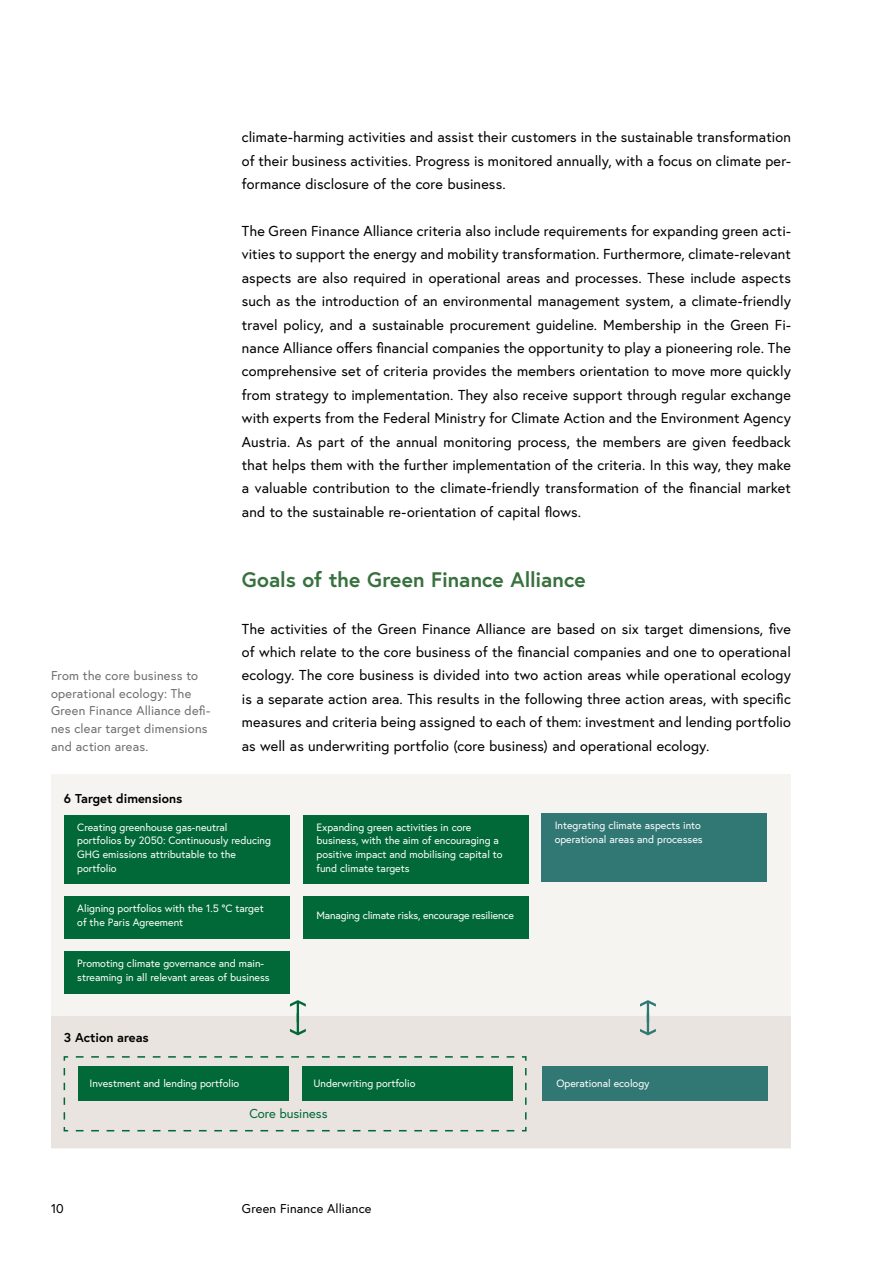
<style>
.page{position:relative;width:893px;height:1263px;background:#fff}
.page>*{position:absolute;margin:0;border:0;box-sizing:border-box;transform-origin:0 0}
.H2_h2_ohne_Nummerierung{font:700 21px "Europa Austria";color:#38713e}
.P_p_Abstand_danach{font:14.4px/23.4px "Europa Austria";letter-spacing:.005em;color:#000;text-align:justify}
.P_p{font:14.4px/23.4px "Europa Austria";letter-spacing:.01em;color:#000;text-align:justify}
.t1{font:700 12.9px "Europa Austria";color:#000}
.t2{font:12.9px "Europa Austria";color:#006937}
.t3{font:12.75px/17.5px "Europa Austria";letter-spacing:.015em;color:#6f6f6e}
.t4{font:12.75px "Europa Austria";letter-spacing:.01em;color:#000}
.t5{font:10.65px/13.6px "Europa Austria";color:#fff}
</style>
<div class="page">
<div style="left:51px;top:774px;width:740px;height:374px;background:#f6f4f0"></div>
<div style="left:64px;top:815px;width:226px;height:68px;background:#006937"></div>
<div style="left:303px;top:815px;width:225px;height:68px;background:#006937"></div>
<div style="left:64px;top:895px;width:226px;height:43px;background:#006937"></div>
<div style="left:64px;top:951px;width:226px;height:43px;background:#006937"></div>
<div style="left:303px;top:895px;width:225px;height:43px;background:#006937"></div>
<div style="left:542px;top:813px;width:225px;height:69px;background:#317874"></div>
<div style="left:51px;top:1016px;width:740px;height:132px;background:#e9e4df"></div>
<div style="left:78px;top:1066px;width:210px;height:34px;background:#006937"></div>
<div style="left:302px;top:1066px;width:210px;height:34px;background:#006937"></div>
<div style="left:542px;top:1066px;width:225px;height:34px;background:#317874"></div>
<svg style="left:290px;top:1000px;width:16px;height:35px"></svg>
<svg style="left:63px;top:1126px;width:451px;height:6px"></svg>
<svg style="left:63px;top:1056px;width:6px;height:63px"></svg>
<svg style="left:76px;top:1056px;width:451px;height:5px"></svg>
<svg style="left:522px;top:1068px;width:5px;height:64px"></svg>
<svg style="left:640px;top:1000px;width:16px;height:35px"></svg>
<p class="t3" style="left:51px;top:667px;width:161px">From the core business to operational ecology: The<br>Green Finance Alliance defi&shy;nes clear target dimensions and action areas.</p>
<p class="t1" style="left:64px;top:790px;width:120px">6 Target dimensions</p>
<p class="P_p_Abstand_danach" style="left:242px;top:125px;width:551px">climate-harming activities and assist their customers in the sustainable transformation of their business activities. Progress is monitored annually, with a focus on climate per&shy;formance disclosure of the core business.</p>
<p class="P_p_Abstand_danach" style="left:242px;top:219px;width:551px">The Green Finance Alliance criteria also include requirements for expanding green acti&shy;vities to support the energy and mobility transformation. Furthermore, climate-relevant aspects are also required in operational areas and processes. These include aspects such as the introduction of an environmental management system, a climate-friendly travel policy, and a sustainable procurement guideline. Membership in the Green Fi&shy;nance Alliance offers financial companies the opportunity to play a pioneering role. The comprehensive set of criteria provides the members orientation to move more quickly from strategy to implementation. They also receive support through regular exchange with experts from the Federal Ministry for Climate Action and the Environment Agency Austria. As part of the annual monitoring process, the members are given feedback that helps them with the further implementation of the criteria. In this way, they make a valuable contribution to the climate-friendly transformation of the financial market and to the sustainable re-orientation of capital flows.</p>
<h2 class="H2_h2_ohne_Nummerierung" style="left:242px;top:565px;width:345px">Goals of the Green Finance Alliance</h2>
<p class="P_p" style="left:242px;top:617px;width:551px">The activities of the Green Finance Alliance are based on six target dimensions, five of which relate to the core business of the financial companies and one to operational ecology. The core business is divided into two action areas while operational ecology is a separate action area. This results in the following three action areas, with specific measures and criteria being assigned to each of them: investment and lending portfolio as well as underwriting portfolio (core business) and operational ecology.</p>
<p class="t5" style="left:77px;top:820px;width:195px">Creating greenhouse gas-neutral portfolios by 2050: Continuously reducing<br>GHG emissions attributable to the portfolio</p>
<p class="t5" style="left:316px;top:820px;width:188px">Expanding green activities in core business, with the aim of encouraging a positive impact and mobilising capital to fund climate targets</p>
<p class="t5" style="left:555px;top:818px;width:150px">Integrating climate aspects into operational areas and processes</p>
<p class="t5" style="left:77px;top:901px;width:188px">Aligning portfolios with the 1.5 °C target of the Paris Agreement</p>
<p class="t5" style="left:316px;top:909px;width:199px">Managing climate risks, encourage resilience</p>
<p class="t5" style="left:77px;top:957px;width:194px">Promoting climate governance and main&shy;streaming in all relevant areas of business</p>
<p class="t1" style="left:64px;top:1028px;width:86px">3 Action areas</p>
<p class="t5" style="left:89px;top:1076px;width:151px">Investment and lending portfolio</p>
<p class="t5" style="left:313px;top:1076px;width:104px">Underwriting portfolio</p>
<p class="t5" style="left:556px;top:1076px;width:95px">Operational ecology</p>
<p class="t2" style="left:249px;top:1106px;width:80px">Core business</p>
<p class="t4" style="left:51px;top:1200px;width:14px">10</p>
<p class="t4" style="left:242px;top:1200px;width:131px">Green Finance Alliance</p>
</div>
